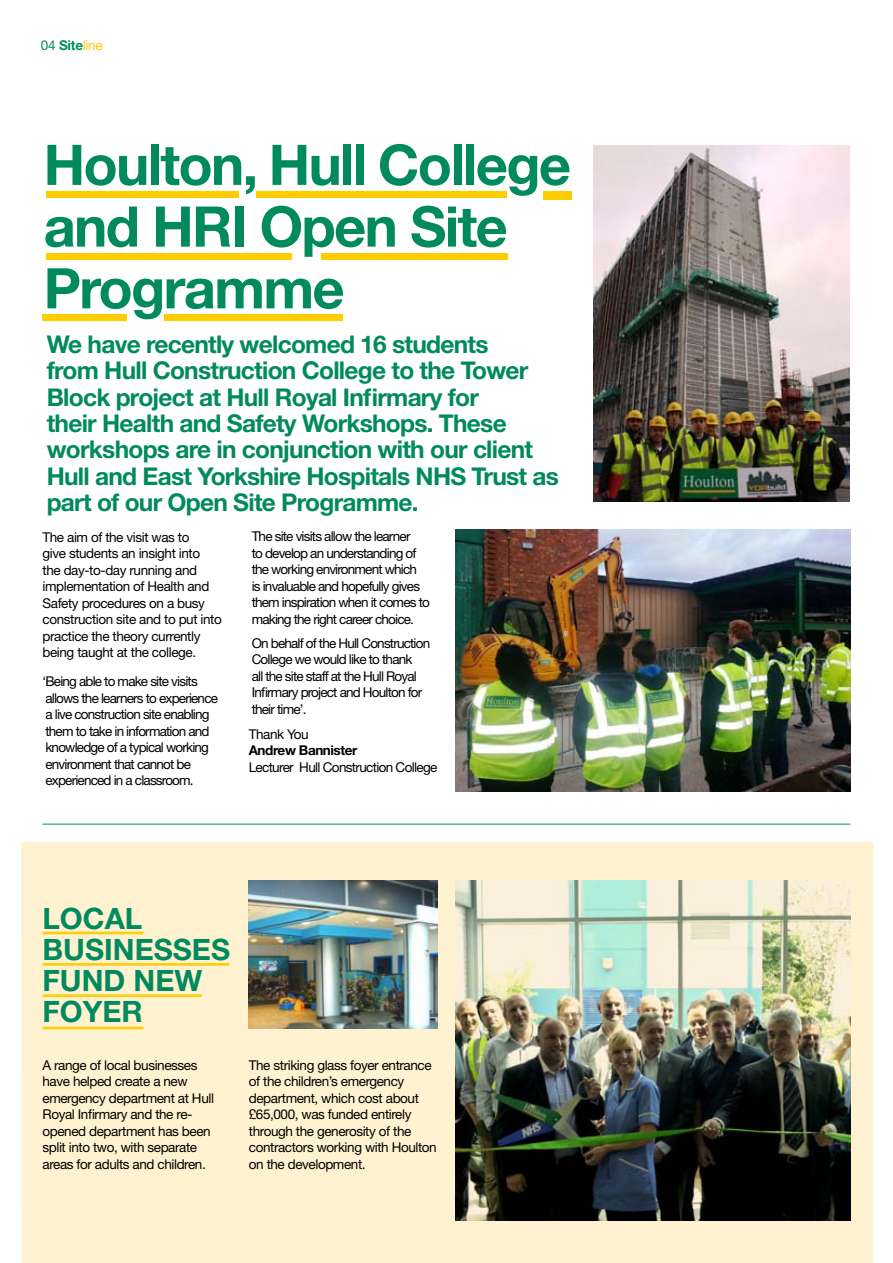
<style>
.page{position:relative;width:893px;height:1263px;background:#fff}
.page>*{position:absolute;margin:0;border:0;box-sizing:border-box;transform-origin:0 0}
.t1{font:700 56.1px/61.7px "Helvetica Neue";letter-spacing:-.03em;color:#008a5e}
.t2{font:700 29.4px/31.2px "Helvetica Neue";color:#008a5e}
.t3{font:700 24.45px/26.4px "Helvetica Neue";letter-spacing:-.03em;color:#008a5e}
.t4{font:13.5px/16.5px "Helvetica Neue";letter-spacing:-.03em;color:#000}
.t5{font:13.5px/16.5px "Helvetica Neue";letter-spacing:-.05em;color:#000}
.t6{font:700 13.5px "Helvetica Neue";letter-spacing:-.03em;color:#000}
.t7{font:700 13.5px "Helvetica Neue";color:#008a5e}
.s1{font-weight:400}
.s2{font-weight:400;color:#ffcd05}
</style>
<div class="page">
<img style="left:455px;top:529px;width:395px;height:263px">
<div style="left:21px;top:842px;width:852px;height:421px;background:#fff2d1"></div>
<div style="left:46px;top:191px;width:192px;height:6px;background:#fc0"></div>
<div style="left:257px;top:191px;width:250px;height:6px;background:#fc0"></div>
<div style="left:543px;top:191px;width:29px;height:9px;background:#fc0"></div>
<div style="left:47px;top:253px;width:245px;height:6px;background:#fc0"></div>
<div style="left:321px;top:253px;width:186px;height:6px;background:#fc0"></div>
<div style="left:164px;top:314px;width:179px;height:6px;background:#fc0"></div>
<div style="left:43px;top:314px;width:84px;height:6px;background:#fc0"></div>
<hr style="left:43px;top:824px;width:807px;height:1px;background:#008a5e">
<img style="left:593px;top:145px;width:257px;height:357px">
<hr style="left:43px;top:932px;width:101px;height:2px;background:#ffcd05">
<hr style="left:43px;top:963px;width:186px;height:3px;background:#ffcd05">
<hr style="left:43px;top:994px;width:159px;height:3px;background:#ffcd05">
<hr style="left:43px;top:1027px;width:101px;height:2px;background:#ffcd05">
<img style="left:249px;top:880px;width:189px;height:148px">
<img style="left:455px;top:880px;width:395px;height:340px">
<p class="t7" style="left:41px;top:37px;width:63px"><span class="s1">04</span> Site<span class="s2">line</span></p>
<h1 class="t1" style="left:44px;top:133px;width:529px">Houlton, Hull College and HRI Open Site<br>Programme</h1>
<p class="t3" style="left:47px;top:330px;width:514px">We have recently welcomed 16 students<br>from Hull Construction College to the Tower Block project at Hull Royal Infirmary for<br>their Health and Safety Workshops. These workshops are in conjunction with our client Hull and East Yorkshire Hospitals NHS Trust as part of our Open Site Programme.</p>
<p class="t4" style="left:43px;top:528px;width:181px">The aim of the visit was to<br>give students an insight into<br>the day-to-day running and implementation of Health and<br>Safety procedures on a busy construction site and to put into practice the theory currently being taught at the college.</p>
<p class="t5" style="left:43px;top:673px;width:177px">‘Being able to make site visits allows the learners to experience a live construction site enabling them to take in information and knowledge of a typical working environment that cannot be experienced in a classroom.</p>
<p class="t5" style="left:252px;top:528px;width:180px">The site visits allow the learner<br>to develop an understanding of the working environment which<br>is invaluable and hopefully gives them inspiration when it comes to making the right career choice.</p>
<p class="t5" style="left:252px;top:635px;width:180px">On behalf of the Hull Construction<br>College we would like to thank<br>all the site staff at the Hull Royal<br>Infirmary project and Houlton for their time’.</p>
<p class="t4" style="left:249px;top:726px;width:62px">Thank You</p>
<p class="t6" style="left:249px;top:742px;width:110px">Andrew Bannister</p>
<p class="t5" style="left:249px;top:759px;width:190px">Lecturer Hull Construction College</p>
<h2 class="t2" style="left:43px;top:902px;width:186px">Local<br>Busin esses<br>Fund new<br>foy</h2>
<h2 class="t2" style="left:103px;top:996px;width:32px">er</h2>
<p class="t4" style="left:43px;top:1056px;width:173px">A range of local businesses have helped create a new emergency department at Hull<br>Royal Infirmary and the re&shy;opened department has been split into two, with separate areas for adults and children.</p>
<p class="t4" style="left:249px;top:1056px;width:189px">The striking glass foyer entrance of the children’s emergency department, which cost about £65,000, was funded entirely through the generosity of the contractors working with Houlton on the development.</p>
</div>
